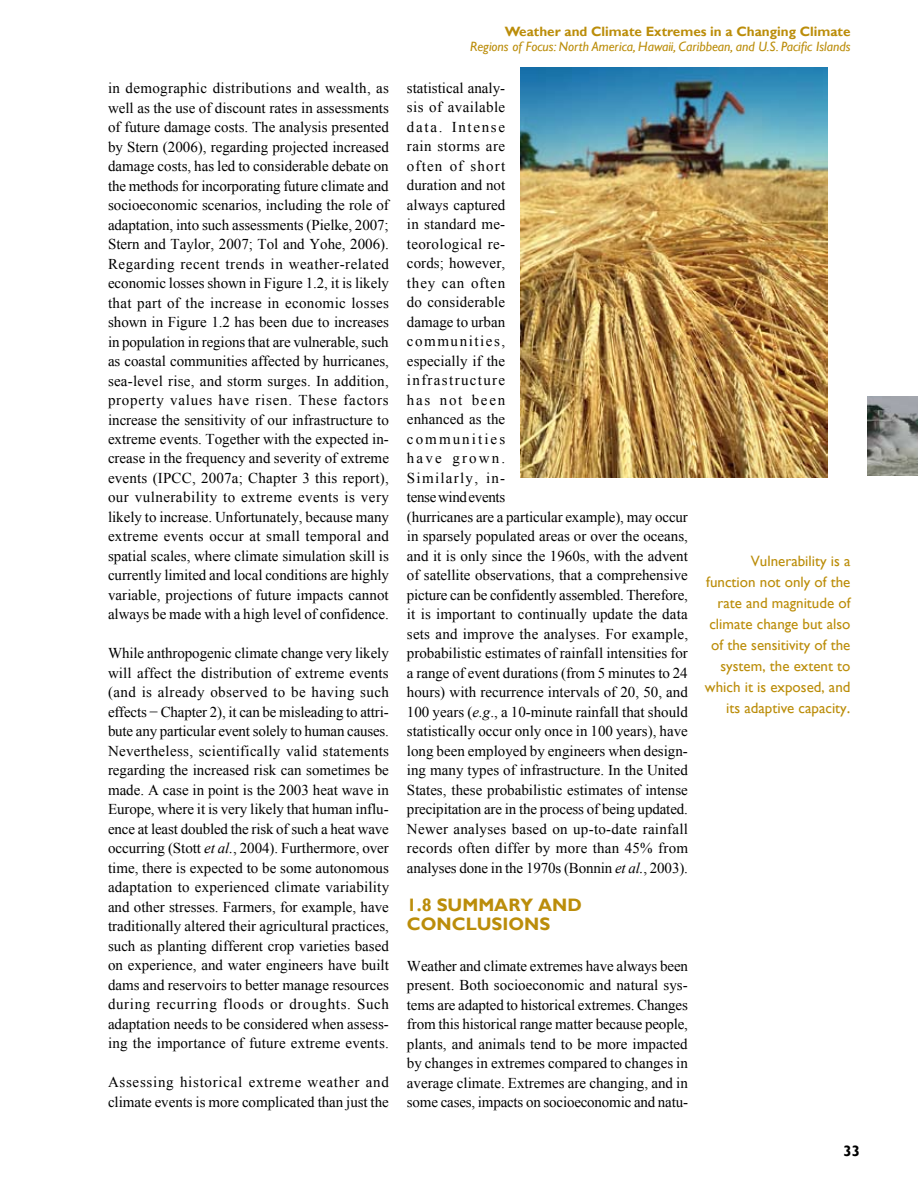
<style>
.page{position:relative;width:918px;height:1188px;background:#fff}
.page>*{position:absolute;margin:0;border:0;box-sizing:border-box;transform-origin:0 0}
.t1{font:700 18px/19.5px "Gill Sans";color:#bb8d0a}
.t2{font:15px/19.5px "Times New Roman";color:#000;text-align:justify}
.t3{font:15px/21px "Gill Sans";color:#bb8d0a;text-align:right}
.t4{font:700 15px "Gill Sans";color:#000}
.t5{font:italic 13.5px "Gill Sans";color:#bb8d0a}
.t6{font:700 13.5px "Gill Sans";color:#bb8d0a}
.s1{font-style:italic}
.s2{font-size:16.5px}
</style>
<div class="page">
<img style="left:867px;top:396px;width:51px;height:80px">
<img style="left:520px;top:68px;width:307px;height:409px">
<p class="t2" style="left:108px;top:78px;width:283px">in demographic distributions and wealth, as well as the use of discount rates in assessments of future damage costs. The analysis presented by Stern (2006), regarding projected increased damage costs, has led to considerable debate on the methods for incorporating future climate and socioeconomic scenarios, including the role of adaptation, into such assessments (Pielke, 2007; Stern and Taylor, 2007; Tol and Yohe, 2006).<br>Regarding recent trends in weather-related economic losses shown in Figure 1.2, it is likely that part of the increase in economic losses shown in Figure 1.2 has been due to increases in population in regions that are vulnerable, such as coastal communities affected by hurricanes, sea-level rise, and storm surges. In addition, property values have risen. These factors increase the sensitivity of our infrastructure to extreme events. Together with the expected in&shy;crease in the frequency and severity of extreme events (IPCC, 2007a; Chapter 3 this report), our vulnerability to extreme events is very likely to increase. Unfortunately, because many extreme events occur at small temporal and spatial scales, where climate simulation skill is currently limited and local conditions are highly variable, projections of future impacts cannot always be made with a high level of confidence.</p>
<p class="t2" style="left:108px;top:643px;width:283px">While anthropogenic climate change very likely will affect the distribution of extreme events (and is already observed to be having such effects − Chapter 2), it can be misleading to attri&shy;bute any particular event solely to human causes.<br>Nevertheless, scientifically valid statements regarding the increased risk can sometimes be made. A case in point is the 2003 heat wave in Europe, where it is very likely that human influ&shy;ence at least doubled the risk of such a heat wave occurring (Stott <span class="s1">et al.</span>, 2004). Furthermore, over time, there is expected to be some autonomous adaptation to experienced climate variability and other stresses. Farmers, for example, have traditionally altered their agricultural practices, such as planting different crop varieties based on experience, and water engineers have built dams and reservoirs to better manage resources during recurring floods or droughts. Such adaptation needs to be considered when assess&shy;ing the importance of future extreme events.</p>
<p class="t2" style="left:108px;top:1072px;width:282px">Assessing historical extreme weather and climate events is more complicated than just the</p>
<p class="t6" style="left:505px;top:23px;width:347px">Weather and Climate Extremes in a Changing Climate</p>
<p class="t5" style="left:470px;top:39px;width:382px">Regions of Focus: North America, Hawaii, Caribbean, and U.S. Pacific Islands</p>
<p class="t2" style="left:407px;top:78px;width:283px;text-align:left">statistical analy-<br>sis of available<br>data. Intense<br>rain storms are<br>often of short<br>duration and not<br>always captured<br>in standard me-<br>teorological re-<br>cords; however,<br>they can often<br>do considerable<br>damage to urban<br>communities,<br>especially if the<br>infrastructure<br>has not been<br>enhanced as the<br>communities<br>have grown.<br>Similarly, in-<br>tense wind events<br>(hurricanes are a particular example), may occur in sparsely populated areas or over the oceans, and it is only since the 1960s, with the advent of satellite observations, that a comprehensive picture can be confidently assembled. Therefore, it is important to continually update the data sets and improve the analyses. For example, probabilistic estimates of rainfall intensities for a range of event durations (from 5 minutes to 24 hours) with recurrence intervals of 20, 50, and<br>100 years (<span class="s1">e.g</span>., a 10-minute rainfall that should statistically occur only once in 100 years), have long been employed by engineers when design&shy;ing many types of infrastructure. In the United<br>States, these probabilistic estimates of intense precipitation are in the process of being updated.<br>Newer analyses based on up-to-date rainfall records often differ by more than 45% from analyses done in the 1970s (Bonnin <span class="s1">et al.</span>, 2003).</p>
<p class="t1" style="left:407px;top:895px;width:176px">1.8 SUMMARY AND<br>CONCLUSIONS</p>
<p class="t2" style="left:407px;top:956px;width:283px">Weather and climate extremes have always been present. Both socioeconomic and natural sys&shy;tems are adapted to historical extremes. Changes from this historical range matter because people, plants, and animals tend to be more impacted by changes in extremes compared to changes in average climate. Extremes are changing, and in some cases, impacts on socioeconomic and natu-</p>
<p class="t3" style="left:705px;top:550px;width:147px">Vulnerability is a function not only of the rate and magnitude of climate change but also of the sensitivity of the system, the extent to which it is exposed, and its adaptive capacity<span class="s2">.</span></p>
<p class="t4" style="left:843px;top:1142px;width:18px">33</p>
</div>
